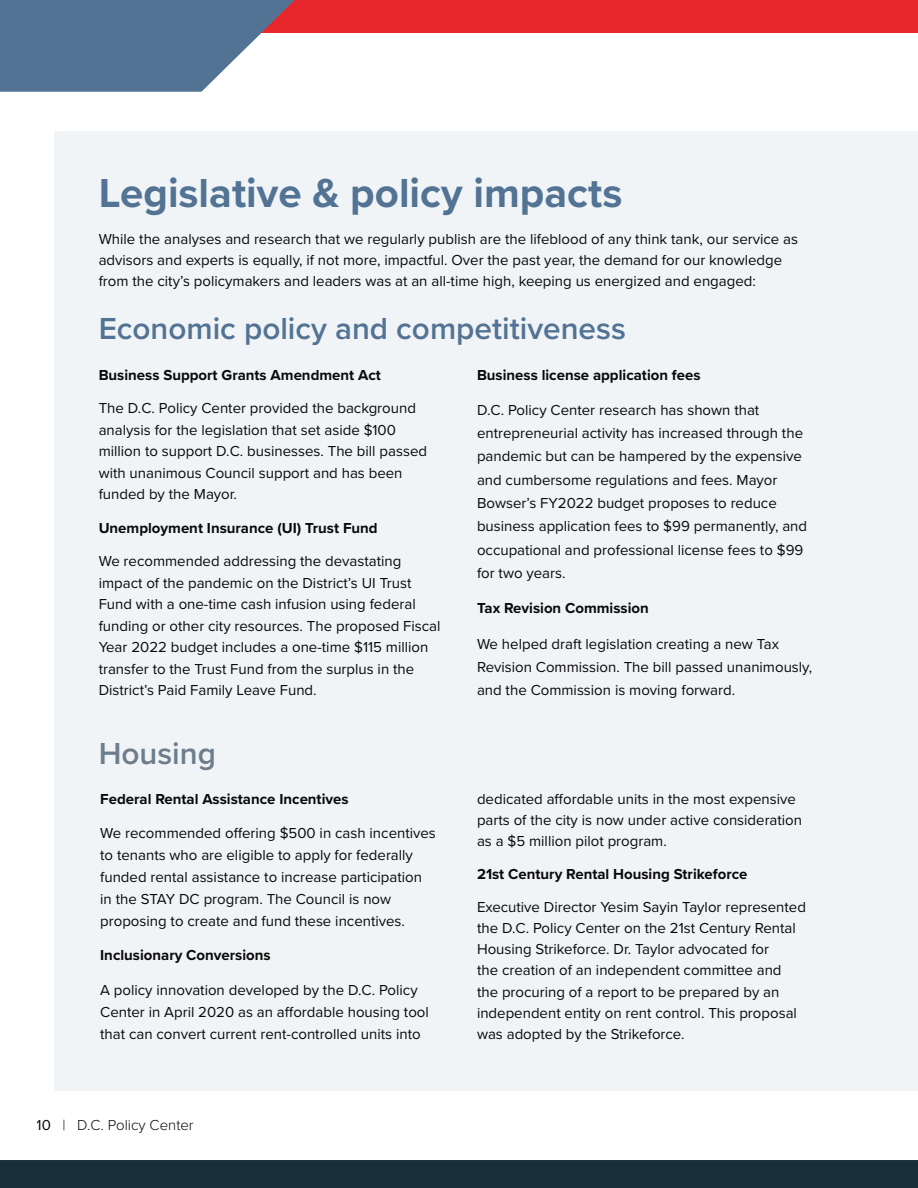
<style>
.page{position:relative;width:918px;height:1188px;background:#fff}
.page>*{position:absolute;margin:0;border:0;box-sizing:border-box;transform-origin:0 0}
.t1{font:700 42px "Proxima Nova";color:#527394}
.t2{font:600 31.5px "Proxima Nova";color:#527394}
.t3{font:600 31.5px "Proxima Nova";color:#6d7d8c}
.t4{font:15px/21.5px "Proxima Nova";color:#090909}
.t5{font:700 15px "Proxima Nova";color:#090909}
.t6{font:300 15px "Proxima Nova";color:#090909}
.s1{font-weight:400}
</style>
<div class="page">
<div style="left:54px;top:132px;width:864px;height:959px;background:#f1f4f6"></div>
<svg style="left:0;top:0;width:918px;height:92px"></svg>
<div style="left:0;top:1160px;width:918px;height:28px;background:#192f39"></div>
<p class="t1" style="left:99px;top:162px;width:525px">Legislative &amp; policy impacts</p>
<p class="t4" style="left:99px;top:228px;width:701px;line-height:21px">While the analyses and research that we regularly publish are the lifeblood of any think tank, our service as advisors and experts is equally, if not more, impactful. Over the past year, the demand for our knowledge from the city’s policymakers and leaders was at an all-time high, keeping us energized and engaged:</p>
<p class="t2" style="left:99px;top:305px;width:529px">Economic policy and competitiveness</p>
<p class="t5" style="left:99px;top:363px;width:284px">Business Support Grants Amendment Act</p>
<p class="t4" style="left:99px;top:397px;width:330px">The D.C. Policy Center provided the background analysis for the legislation that set aside $100 million to support D.C. businesses. The bill passed with unanimous Council support and has been funded by the Mayor.</p>
<p class="t5" style="left:99px;top:516px;width:281px">Unemployment Insurance (UI) Trust Fund</p>
<p class="t4" style="left:99px;top:550px;width:343px">We recommended addressing the devastating impact of the pandemic on the District’s UI Trust Fund with a one-time cash infusion using federal funding or other city resources. The proposed Fiscal Year 2022 budget includes a one-time $115 million transfer to the Trust Fund from the surplus in the District’s Paid Family Leave Fund.</p>
<p class="t3" style="left:99px;top:730px;width:119px">Housing</p>
<p class="t5" style="left:100px;top:787px;width:250px">Federal Rental Assistance Incentives</p>
<p class="t4" style="left:100px;top:821px;width:337px;line-height:22.2px">We recommended offering $500 in cash incentives to tenants who are eligible to apply for federally funded rental assistance to increase participation in the STAY DC program. The Council is now proposing to create and fund these incentives.</p>
<p class="t5" style="left:100px;top:944px;width:172px">Inclusionary Conversions</p>
<p class="t4" style="left:100px;top:978px;width:330px;line-height:22.2px">A policy innovation developed by the D.C. Policy<br>Center in April 2020 as an affordable housing tool that can convert current rent-controlled units into</p>
<p class="t6" style="left:37px;top:1114px;width:159px"><span class="s1">10</span> | D.C. Policy Center</p>
<p class="t5" style="left:477px;top:363px;width:225px">Business license application fees</p>
<p class="t4" style="left:477px;top:398px;width:332px;line-height:23.2px">D.C. Policy Center research has shown that entrepreneurial activity has increased through the pandemic but can be hampered by the expensive and cumbersome regulations and fees. Mayor Bowser’s FY2022 budget proposes to reduce business application fees to $99 permanently, and occupational and professional license fees to $99 for two years.</p>
<p class="t5" style="left:477px;top:597px;width:173px">Tax Revision Commission</p>
<p class="t4" style="left:477px;top:631px;width:337px;line-height:23.2px">We helped draft legislation creating a new Tax<br>Revision Commission. The bill passed unanimously, and the Commission is moving forward.</p>
<p class="t4" style="left:477px;top:787px;width:327px">dedicated affordable units in the most expensive parts of the city is now under active consideration as a $5 million pilot program.</p>
<p class="t5" style="left:477px;top:863px;width:272px">21st Century Rental Housing Strikeforce</p>
<p class="t4" style="left:477px;top:896px;width:330px">Executive Director Yesim Sayin Taylor represented the D.C. Policy Center on the 21st Century Rental Housing Strikeforce. Dr. Taylor advocated for<br>the creation of an independent committee and the procuring of a report to be prepared by an independent entity on rent control. This proposal was adopted by the Strikeforce.</p>
</div>
